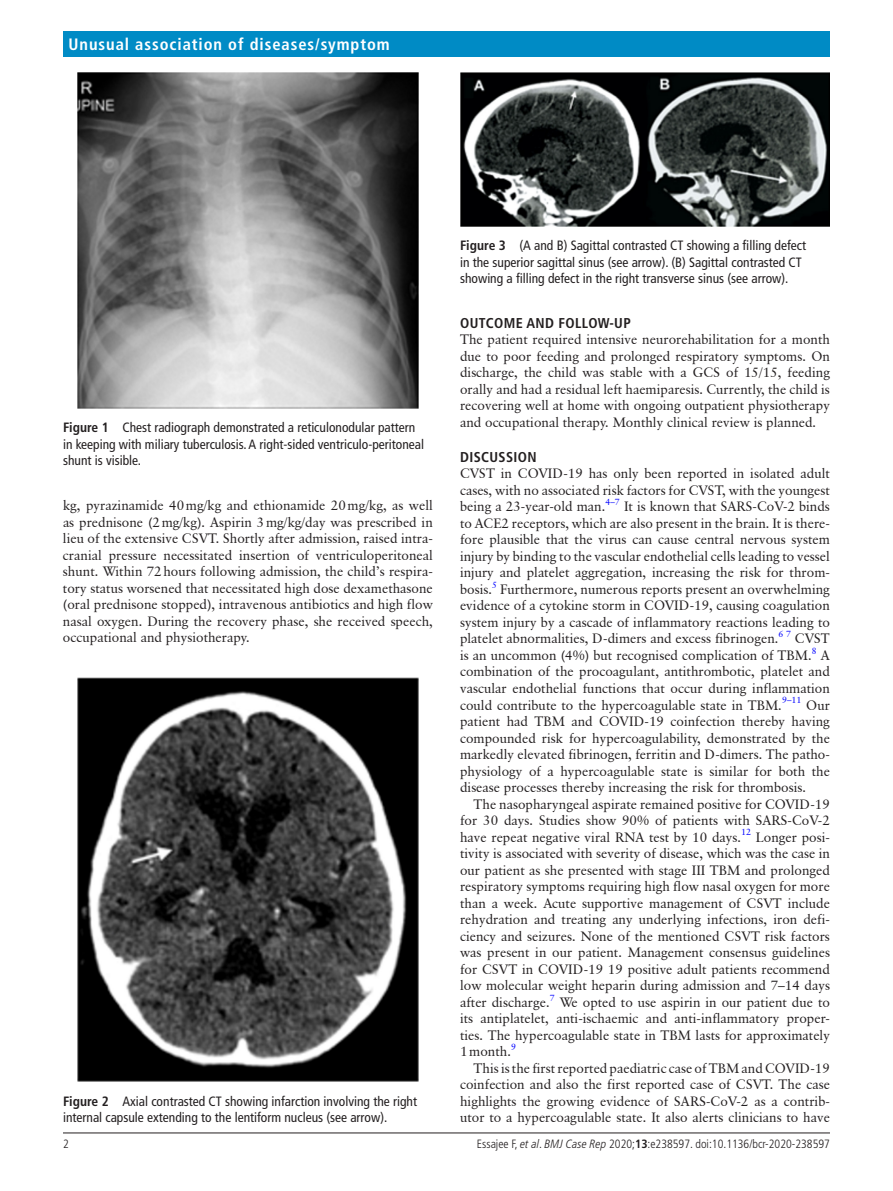
<style>
.page{position:relative;width:893px;height:1191px;background:#fff}
.page>*{position:absolute;margin:0;border:0;box-sizing:border-box;transform-origin:0 0}
.t1{font:700 condensed 16.5px "Frutiger LT Pro";letter-spacing:.055em;color:#fff}
.t2{font:700 condensed 14.25px "Frutiger LT Pro";letter-spacing:.025em;color:#231f20}
.t3{font:13.5px/16.5px "Classical Garamond BT";color:#231f20;text-align:justify}
.t4{font:condensed 13.5px/16.5px "Frutiger LT Pro";color:#231f20}
.t5{font:300 condensed 12px "Frutiger LT Pro";color:#231f20}
.s1{font-weight:700}
.s2{font-style:italic}
</style>
<div class="page">
<hr style="left:63px;top:1132px;width:767px;height:1px;background:#231f20">
<div style="left:63px;top:31px;width:767px;height:25px;background:#008bc5"></div>
<img style="left:78px;top:72px;width:340px;height:336px">
<img style="left:78px;top:677px;width:340px;height:404px">
<img style="left:460px;top:72px;width:370px;height:154px">
<p class="t1" style="left:69px;top:34px;width:323px">Unusual association of diseases/symptom</p>
<p class="t4" style="left:63px;top:419px;width:363px"><span class="s1">Figure 1</span> Chest radiograph demonstrated a reticulonodular pattern in keeping with miliary tuberculosis. A right-sided ventriculo-peritoneal shunt is visible.</p>
<p class="t3" style="left:63px;top:497px;width:371px">kg, pyrazinamide 40mg/kg and ethionamide 20mg/kg, as well as prednisone (2mg/kg). Aspirin 3mg/kg/day was prescribed in lieu of the extensive CSVT. Shortly after admission, raised intra&shy;cranial pressure necessitated insertion of ventriculoperitoneal shunt. Within 72hours following admission, the child’s respira&shy;tory status worsened that necessitated high dose dexamethasone (oral prednisone stopped), intravenous antibiotics and high flow nasal oxygen. During the recovery phase, she received speech, occupational and physiotherapy.</p>
<p class="t4" style="left:63px;top:1092px;width:356px"><span class="s1">Figure 2</span> Axial contrasted CT showing infarction involving the right internal capsule extending to the lentiform nucleus (see arrow).</p>
<p class="t4" style="left:460px;top:237px;width:348px"><span class="s1">Figure 3</span> (A and B) Sagittal contrasted CT showing a filling defect in the superior sagittal sinus (see arrow). (B) Sagittal contrasted CT showing a filling defect in the right transverse sinus (see arrow).</p>
<p class="t2" style="left:460px;top:314px;width:172px">OUTCOME AND FOLLOW-UP</p>
<p class="t3" style="left:460px;top:331px;width:371px">The patient required intensive neurorehabilitation for a month due to poor feeding and prolonged respiratory symptoms. On discharge, the child was stable with a GCS of 15/15, feeding orally and had a residual left haemiparesis. Currently, the child is recovering well at home with ongoing outpatient physiotherapy and occupational therapy. Monthly clinical review is planned.</p>
<p class="t2" style="left:460px;top:448px;width:78px">DISCUSSION</p>
<p class="t3" style="left:460px;top:465px;width:371px">CVST in COVID-19 has only been reported in isolated adult cases, with no associated risk factors for CVST, with the youngest being a 23-year-old man.<sup>4–7</sup> It is known that SARS-CoV-2 binds to ACE2 receptors, which are also present in the brain. It is there&shy;fore plausible that the virus can cause central nervous system injury by binding to the vascular endothelial cells leading to vessel injury and platelet aggregation, increasing the risk for throm&shy;bosis.<sup>5</sup> Furthermore, numerous reports present an overwhelming evidence of a cytokine storm in COVID-19, causing coagulation system injury by a cascade of inflammatory reactions leading to platelet abnormalities, D-dimers and excess fibrinogen.<sup>6</sup> <sup>7</sup> CVST is an uncommon (4%) but recognised complication of TBM.<sup>8</sup> A combination of the procoagulant, antithrombotic, platelet and vascular endothelial functions that occur during inflammation could contribute to the hypercoagulable state in TBM.<sup>9–11</sup> Our patient had TBM and COVID-19 coinfection thereby having compounded risk for hypercoagulability, demonstrated by the markedly elevated fibrinogen, ferritin and D-dimers. The patho&shy;physiology of a hypercoagulable state is similar for both the disease processes thereby increasing the risk for thrombosis.</p>
<p class="t3" style="left:460px;top:795px;width:371px;text-indent:14px">The nasopharyngeal aspirate remained positive for COVID-19 for 30 days. Studies show 90% of patients with SARS-CoV-2 have repeat negative viral RNA test by 10 days.<sup>12</sup> Longer posi&shy;tivity is associated with severity of disease, which was the case in our patient as she presented with stage III TBM and prolonged respiratory symptoms requiring high flow nasal oxygen for more than a week. Acute supportive management of CSVT include rehydration and treating any underlying infections, iron defi&shy;ciency and seizures. None of the mentioned CSVT risk factors was present in our patient. Management consensus guidelines for CSVT in COVID-19 19 positive adult patients recommend low molecular weight heparin during admission and 7–14 days after discharge.<sup>7</sup> We opted to use aspirin in our patient due to its antiplatelet, anti-ischaemic and anti-inflammatory proper&shy;ties. The hypercoagulable state in TBM lasts for approximately 1month.<sup>9</sup></p>
<p class="t3" style="left:460px;top:1059px;width:371px;text-indent:14px">This is the first reported paediatric case of TBM and COVID-19 coinfection and also the first reported case of CSVT. The case highlights the growing evidence of SARS-CoV-2 as a contrib&shy;utor to a hypercoagulable state. It also alerts clinicians to have</p>
<p class="t5" style="left:63px;top:1136px;width:7px">2</p>
<p class="t5" style="left:477px;top:1136px;width:355px">Essajee F, <span class="s2">et al</span>. <span class="s2">BMJ Case Rep</span> 2020;<span class="s1">13</span>:e238597. doi:10.1136/bcr-2020-238597</p>
</div>
